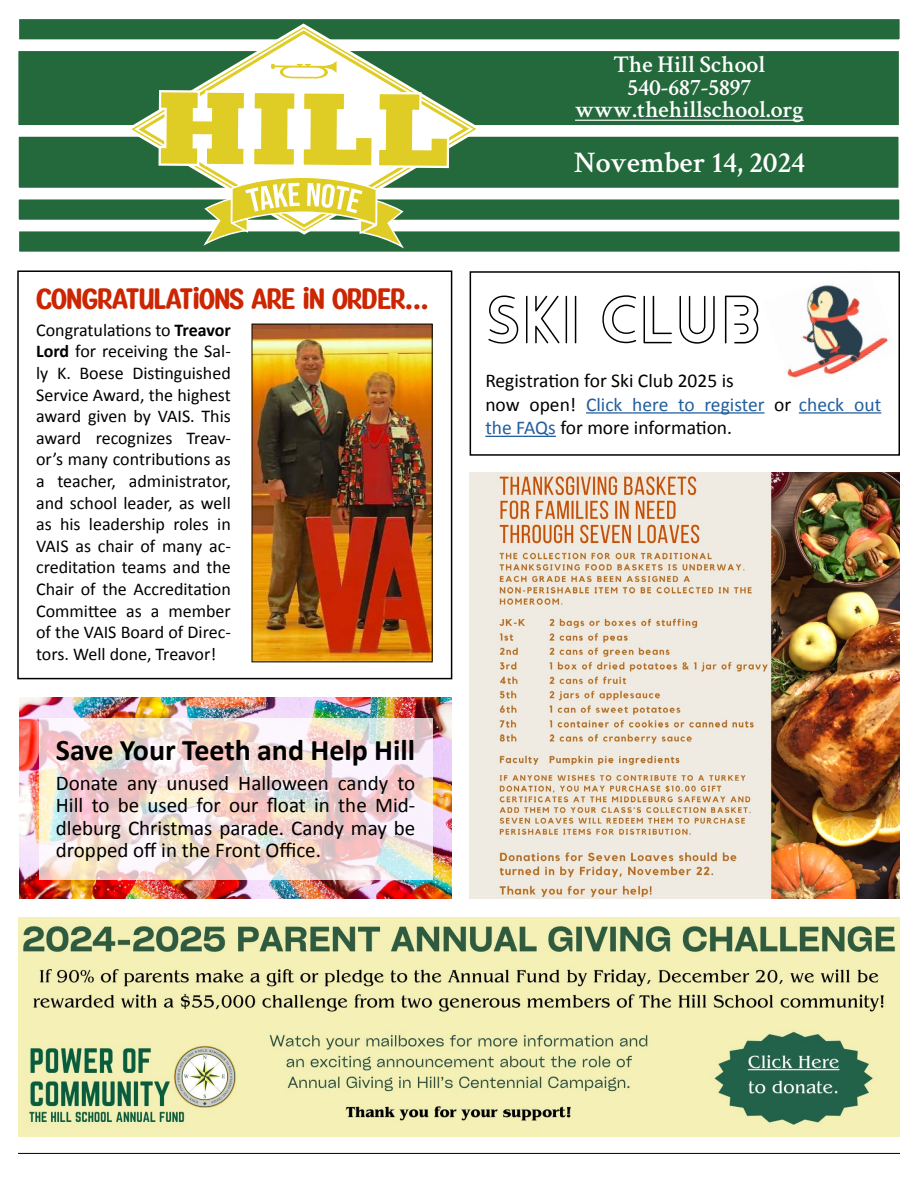
<style>
.page{position:relative;width:918px;height:1188px;background:#fff}
.page>*{position:absolute;margin:0;border:0;box-sizing:border-box;transform-origin:0 0}
.t1{font:300 64.5px "Lovelo Line";color:#000}
.t2{font:30px "Lucky Skirt";letter-spacing:-.01em;color:#cc2501}
.t3{font:700 30px "Calibri";color:#000}
.t4{font:600 30px "Crimson Text";color:#fff}
.t5{font:600 24px/22.5px "Crimson Text";color:#fff;text-align:center}
.t6{font:21px/22.5px "Calibri";color:#000;text-align:justify}
.t7{font:19.5px/23.4px "Calibri";color:#000}
.t8{font:18px/21.6px "Calibri";color:#000;text-align:justify}
.s1{font-weight:700}
.s2{color:#215e9e}
</style>
<div class="page">
<div style="left:17px;top:270px;width:435px;height:409px;border:2px solid #000"></div>
<div style="left:16px;top:135px;width:885px;height:55px;background:#24693b;border:2px solid #fff"></div>
<div style="left:16px;top:49px;width:885px;height:78px;background:#24693b;border:2px solid #fff"></div>
<div style="left:17px;top:229px;width:885px;height:25px;background:#24693b;border:2px solid #fff"></div>
<div style="left:17px;top:17px;width:885px;height:25px;background:#24693b;border:2px solid #fff"></div>
<div style="left:16px;top:197px;width:886px;height:25px;background:#24693b;border:2px solid #fff"></div>
<hr style="left:575px;top:120px;width:229px;height:1px;background:#fff">
<svg style="left:130px;top:39px;width:348px;height:193px"></svg>
<svg style="left:136px;top:39px;width:336px;height:190px"></svg>
<svg style="left:157px;top:17px;width:293px;height:561px"></svg>
<hr style="left:18px;top:1153px;width:882px;height:1px;background:#000">
<img style="left:470px;top:473px;width:430px;height:426px">
<img style="left:787px;top:285px;width:102px;height:93px">
<div style="left:470px;top:271px;width:430px;height:185px;border:2px solid #000"></div>
<hr style="left:586px;top:412px;width:179px;height:2px;background:#215e9e">
<hr style="left:799px;top:412px;width:82px;height:2px;background:#215e9e">
<hr style="left:485px;top:436px;width:71px;height:1px;background:#215e9e">
<img style="left:19px;top:697px;width:433px;height:202px">
<svg style="left:39px;top:718px;width:393px;height:162px"></svg>
<img style="left:18px;top:917px;width:882px;height:220px">
<img style="left:254px;top:326px;width:176px;height:334px">
<h2 class="t2" style="left:36px;top:283px;width:394px">CONGRATULATIONS ARE IN ORDER...</h2>
<p class="t8" style="left:36px;top:318px;width:196px">Congratulations to <span class="s1">Treavor Lord</span> for receiving the Sal&shy;ly K. Boese Distinguished Service Award, the highest award given by VAIS. This award recognizes Treav&shy;or’s many contributions as a teacher, administrator, and school leader, as well as his leadership roles in VAIS as chair of many ac&shy;creditation teams and the Chair of the Accreditation Committee as a member of the VAIS Board of Direc&shy;tors. Well done, Treavor!</p>
<h2 class="t3" style="left:56px;top:729px;width:361px">Save Your Teeth and Help Hill</h2>
<p class="t6" style="left:56px;top:771px;width:361px">Donate any unused Halloween candy to Hill to be used for our float in the Mid&shy;dleburg Christmas parade. Candy may be dropped off in the Front Office.</p>
<h3 class="t5" style="left:575px;top:52px;width:230px">The Hill School<br>540-687-5897 www.thehillschool.org</h3>
<h2 class="t4" style="left:574px;top:141px;width:233px">November 14, 2024</h2>
<h1 class="t1" style="left:485px;top:280px;width:277px">SKI CLUB</h1>
<p class="t7" style="left:485px;top:369px;width:397px">Registration for Ski Club 2025 is<br>now open! <span class="s2">Click here to register</span> or <span class="s2">check out the FAQs</span> for more information.</p>
</div>
